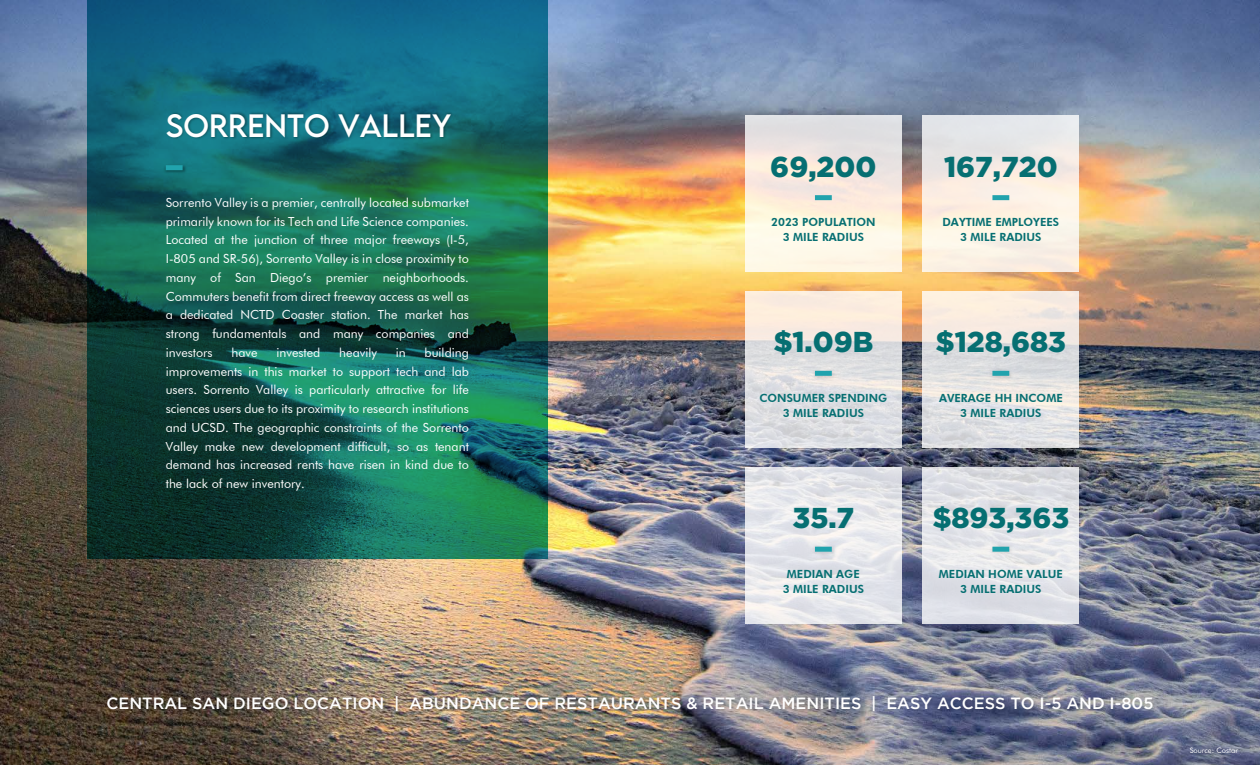
<style>
.page{position:relative;width:1260px;height:765px;background:#fff}
.page>*{position:absolute;margin:0;border:0;box-sizing:border-box;transform-origin:0 0}
.t1{font:900 28.75px "Gotham";color:#066f72}
.t2{font:28.75px "LEMONMILK";color:#fff}
.t3{font:500 16.25px "Gotham";color:#fff}
.t4{font:12.5px/18.8px "Futura BT";color:#fff;text-align:justify}
.t5{font:800 11.25px/15px "Futura BT";color:#066f72;text-align:center}
.t6{font:7.5px "Futura BT";color:#fff}
</style>
<div class="page">
<img style="left:0;top:0;width:1260px;height:765px">
<svg style="left:87px;top:0;width:461px;height:559px"></svg>
<img style="left:104px;top:693px;width:1054px;height:23px">
<img style="left:163px;top:109px;width:294px;height:41px">
<img style="left:163px;top:163px;width:25px;height:12px">
<div style="left:166px;top:165px;width:17px;height:5px;background:#21a3ad"></div>
<svg style="left:745px;top:115px;width:157px;height:157px"></svg>
<div style="left:815px;top:195px;width:17px;height:5px;background:#21a3ad"></div>
<div style="left:922px;top:115px;width:157px;height:157px;background:linear-gradient(to bottom,#e6e5e7,#fff5e3)"></div>
<div style="left:992px;top:195px;width:17px;height:5px;background:#21a3ad"></div>
<svg style="left:745px;top:291px;width:157px;height:157px"></svg>
<img style="left:810px;top:366px;width:29px;height:18px">
<div style="left:815px;top:371px;width:17px;height:5px;background:#21a3ad"></div>
<svg style="left:922px;top:291px;width:157px;height:157px"></svg>
<img style="left:988px;top:366px;width:29px;height:18px">
<div style="left:992px;top:371px;width:17px;height:5px;background:#21a3ad"></div>
<svg style="left:745px;top:467px;width:157px;height:157px;fill:#e5e7eb"></svg>
<img style="left:810px;top:541px;width:29px;height:18px">
<div style="left:815px;top:547px;width:17px;height:5px;background:#21a3ad"></div>
<svg style="left:922px;top:467px;width:157px;height:157px;fill:#e0e1e7"></svg>
<img style="left:988px;top:541px;width:29px;height:18px">
<div style="left:992px;top:547px;width:17px;height:5px;background:#21a3ad"></div>
<h1 class="t2" style="left:166px;top:107px;width:287px">SORRENTO VALLEY</h1>
<p class="t4" style="left:166px;top:193px;width:305px">Sorrento Valley is a premier, centrally located submarket primarily known for its Tech and Life Science companies.<br>Located at the junction of three major freeways (I-5, I-805 and SR-56), Sorrento Valley is in close proximity to many of San Diego’s premier neighborhoods.<br>Commuters benefit from direct freeway access as well as a dedicated NCTD Coaster station. The market has strong fundamentals and many companies and investors</p>
<p class="t4" style="left:166px;top:343px;width:305px;text-indent:259px">building improvements in this market to support tech and lab users. Sorrento Valley is particularly attractive for life sciences users due to its proximity to research institutions and UCSD. The geographic constraints of the Sorrento Valley make new development difficult, so as tenant demand has increased rents have risen in kind due to the lack of new inventory.</p>
<p class="t4" style="left:232px;top:343px;width:28px">have</p>
<p class="t4" style="left:277px;top:343px;width:45px">invested</p>
<p class="t4" style="left:339px;top:343px;width:39px">heavily</p>
<p class="t4" style="left:396px;top:343px;width:11px">in</p>
<h1 class="t1" style="left:770px;top:150px;width:108px">69,200</h1>
<p class="t5" style="left:771px;top:215px;width:106px">2023 POPULATION<br>3 MILE RADIUS</p>
<h1 class="t1" style="left:773px;top:326px;width:102px">$1.09B</h1>
<p class="t5" style="left:760px;top:390px;width:129px">CONSUMER SPENDING<br>3 MILE RADIUS</p>
<h1 class="t1" style="left:792px;top:502px;width:63px">35.7</h1>
<p class="t5" style="left:783px;top:566px;width:83px">MEDIAN AGE<br>3 MILE RADIUS</p>
<h1 class="t1" style="left:944px;top:150px;width:115px">167,720</h1>
<p class="t5" style="left:943px;top:215px;width:118px">DAYTIME EMPLOYEES<br>3 MILE RADIUS</p>
<h1 class="t1" style="left:936px;top:326px;width:132px">$128,683</h1>
<p class="t5" style="left:939px;top:390px;width:125px">AVERAGE HH INCOME<br>3 MILE RADIUS</p>
<h1 class="t1" style="left:932px;top:502px;width:139px">$893,363</h1>
<p class="t5" style="left:939px;top:566px;width:125px">MEDIAN HOME VALUE<br>3 MILE RADIUS</p>
<h2 class="t3" style="left:106px;top:694px;width:1049px">CENTRAL SAN DIEGO LOCATION | ABUNDANCE OF RESTAURANTS &amp; RETAIL AMENITIES | EASY ACCESS TO I-5 AND I-805</h2>
<p class="t6" style="left:1190px;top:745px;width:50px">Source: Costar</p>
</div>
